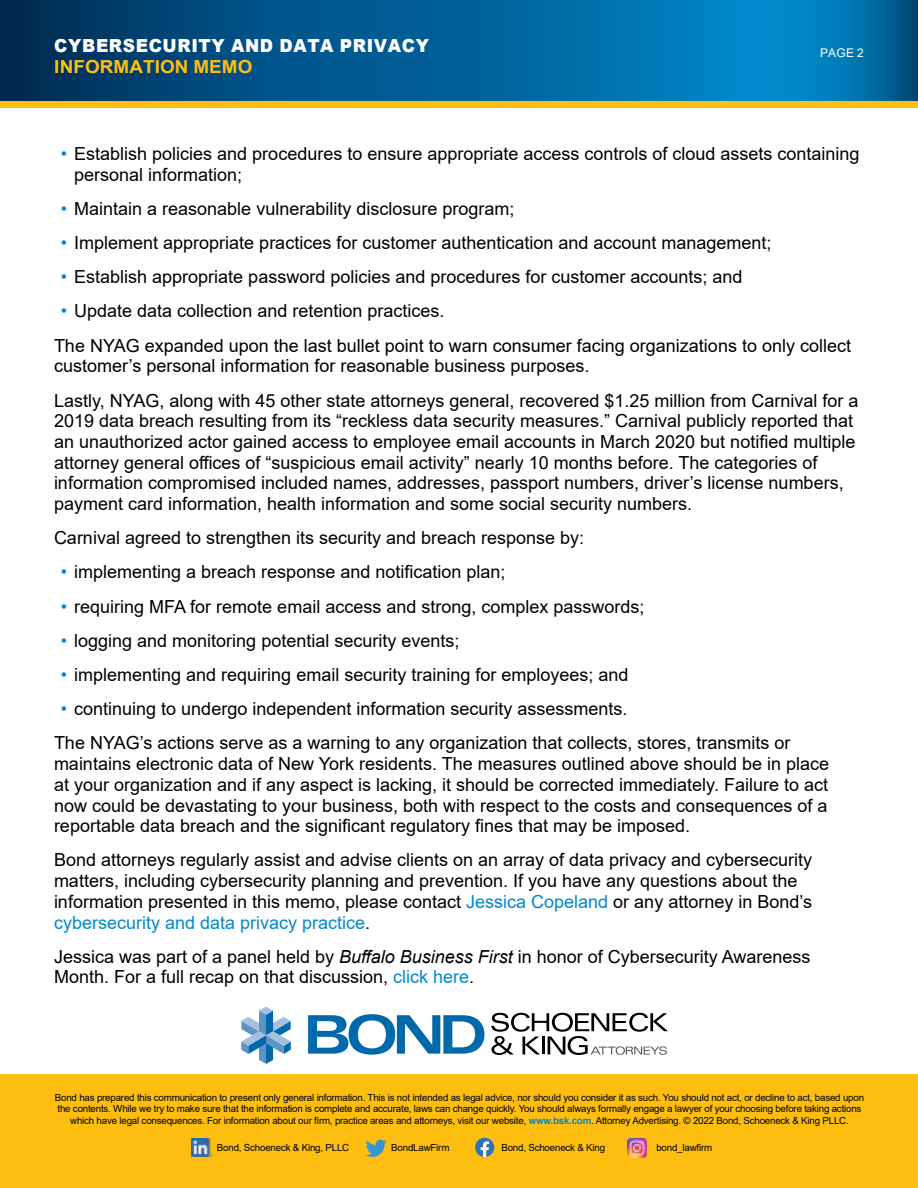
<style>
.page{position:relative;width:918px;height:1188px;background:#fff}
.page>*{position:absolute;margin:0;border:0;box-sizing:border-box;transform-origin:0 0}
.t1{font:18px/20.7px "Arial";color:#000}
.t2{font:900 18px "Arial";letter-spacing:.035em;color:#fff;scale:.95 1}
.t3{font:700 18px "Arial";letter-spacing:.005em;color:#febe10;scale:1.05 1}
.t4{font:12px "Arial";color:#fff}
.t5{font:9.75px/11.7px "Arial";letter-spacing:-.02em;color:#000;text-align:center}
.s1{color:#0089cc}
.s2{font-style:italic}
.s3{font-weight:700;color:#0089cc}
</style>
<div class="page">
<div style="left:0;top:54px;width:918px;height:54px;background:#febe10"></div>
<svg style="left:0;top:0;width:918px;height:101px;background:#005f96"></svg>
<div style="left:0;top:1075px;width:918px;height:113px;background:#febe10"></div>
<svg style="left:241px;top:1007px;width:50px;height:57px"></svg>
<svg style="left:308px;top:1014px;width:176px;height:41px"></svg>
<svg style="left:491px;top:1013px;width:177px;height:42px"></svg>
<img style="left:191px;top:1138px;width:21px;height:18px">
<svg style="left:366px;top:1140px;width:21px;height:17px"></svg>
<svg style="left:475px;top:1138px;width:19px;height:19px"></svg>
<img style="left:627px;top:1138px;width:20px;height:20px">
<p class="t2" style="left:54px;top:32px;width:396px">CYBERSECURITY AND DATA PRIVACY</p>
<p class="t3" style="left:54px;top:54px;width:190px">INFORMATION MEMO</p>
<p class="t4" style="left:820px;top:45px;width:45px">PAGE 2</p>
<p class="t1" style="left:74px;top:143px;width:787px;text-indent:-14px"><span class="s1">•</span> Establish policies and procedures to ensure appropriate access controls of cloud assets containing personal information;</p>
<p class="t1" style="left:61px;top:198px;width:455px"><span class="s1">•</span> Maintain a reasonable vulnerability disclosure program;</p>
<p class="t1" style="left:61px;top:232px;width:712px"><span class="s1">•</span> Implement appropriate practices for customer authentication and account management;</p>
<p class="t1" style="left:61px;top:266px;width:683px"><span class="s1">•</span> Establish appropriate password policies and procedures for customer accounts; and</p>
<p class="t1" style="left:54px;top:294px;width:799px;line-height:34.2px;text-indent:7px"><span class="s1">•</span> Update data collection and retention practices.<br>The NYAG expanded upon the last bullet point to warn consumer facing organizations to only collect</p>
<p class="t1" style="left:54px;top:349px;width:806px;line-height:34.2px">customer’s personal information for reasonable business purposes.<br>Lastly, NYAG, along with 45 other state attorneys general, recovered $1.25 million from Carnival for a</p>
<p class="t1" style="left:54px;top:410px;width:803px">2019 data breach resulting from its “reckless data security measures.” Carnival publicly reported that an unauthorized actor gained access to employee email accounts in March 2020 but notified multiple attorney general offices of “suspicious email activity” nearly 10 months before. The categories of information compromised included names, addresses, passport numbers, driver’s license numbers, payment card information, health information and some social security numbers.</p>
<p class="t1" style="left:54px;top:527px;width:532px">Carnival agreed to strengthen its security and breach response by:</p>
<p class="t1" style="left:61px;top:562px;width:446px"><span class="s1">•</span> implementing a breach response and notification plan;</p>
<p class="t1" style="left:61px;top:596px;width:585px"><span class="s1">•</span> requiring MFA for remote email access and strong, complex passwords;</p>
<p class="t1" style="left:61px;top:630px;width:400px"><span class="s1">•</span> logging and monitoring potential security events;</p>
<p class="t1" style="left:61px;top:664px;width:569px"><span class="s1">•</span> implementing and requiring email security training for employees; and</p>
<p class="t1" style="left:54px;top:692px;width:738px;line-height:34.2px;text-indent:7px"><span class="s1">•</span> continuing to undergo independent information security assessments.<br>The NYAG’s actions serve as a warning to any organization that collects, stores, transmits or</p>
<p class="t1" style="left:54px;top:753px;width:777px;text-align:justify">maintains electronic data of New York residents. The measures outlined above should be in place at your organization and if any aspect is lacking, it should be corrected immediately. Failure to act now could be devastating to your business, both with respect to the costs and consequences of a reportable data breach and the significant regulatory fines that may be imposed.</p>
<p class="t1" style="left:54px;top:850px;width:760px">Bond attorneys regularly assist and advise clients on an array of data privacy and cybersecurity matters, including cybersecurity planning and prevention. If you have any questions about the information presented in this memo, please contact <span class="s1">Jessica Copeland</span> or any attorney in Bond’s <span class="s1">cybersecurity and data privacy practice</span>.</p>
<p class="t1" style="left:54px;top:946px;width:758px">Jessica was part of a panel held by <span class="s2">Buffalo Business First</span> in honor of Cybersecurity Awareness<br>Month. For a full recap on that discussion, <span class="s1">click here</span>.</p>
<p class="t5" style="left:55px;top:1091px;width:811px">Bond has prepared this communication to present only general information. This is not intended as legal advice, nor should you consider it as such. You should not act, or decline to act, based upon the contents. While we try to make sure that the information is complete and accurate, laws can change quickly. You should always formally engage a lawyer of your choosing before taking actions which have legal consequences. For information about our firm, practice areas and attorneys, visit our website, <span class="s3">www.bsk.com</span>. Attorney Advertising. © 2022 Bond, Schoeneck &amp; King PLLC.</p>
<p class="t5" style="left:217px;top:1142px;width:134px">Bond, Schoeneck &amp; King, PLLC</p>
<p class="t5" style="left:391px;top:1142px;width:60px">BondLawFirm</p>
<p class="t5" style="left:501px;top:1142px;width:105px">Bond, Schoeneck &amp; King</p>
<p class="t5" style="left:656px;top:1142px;width:58px">bond_lawfirm</p>
</div>
